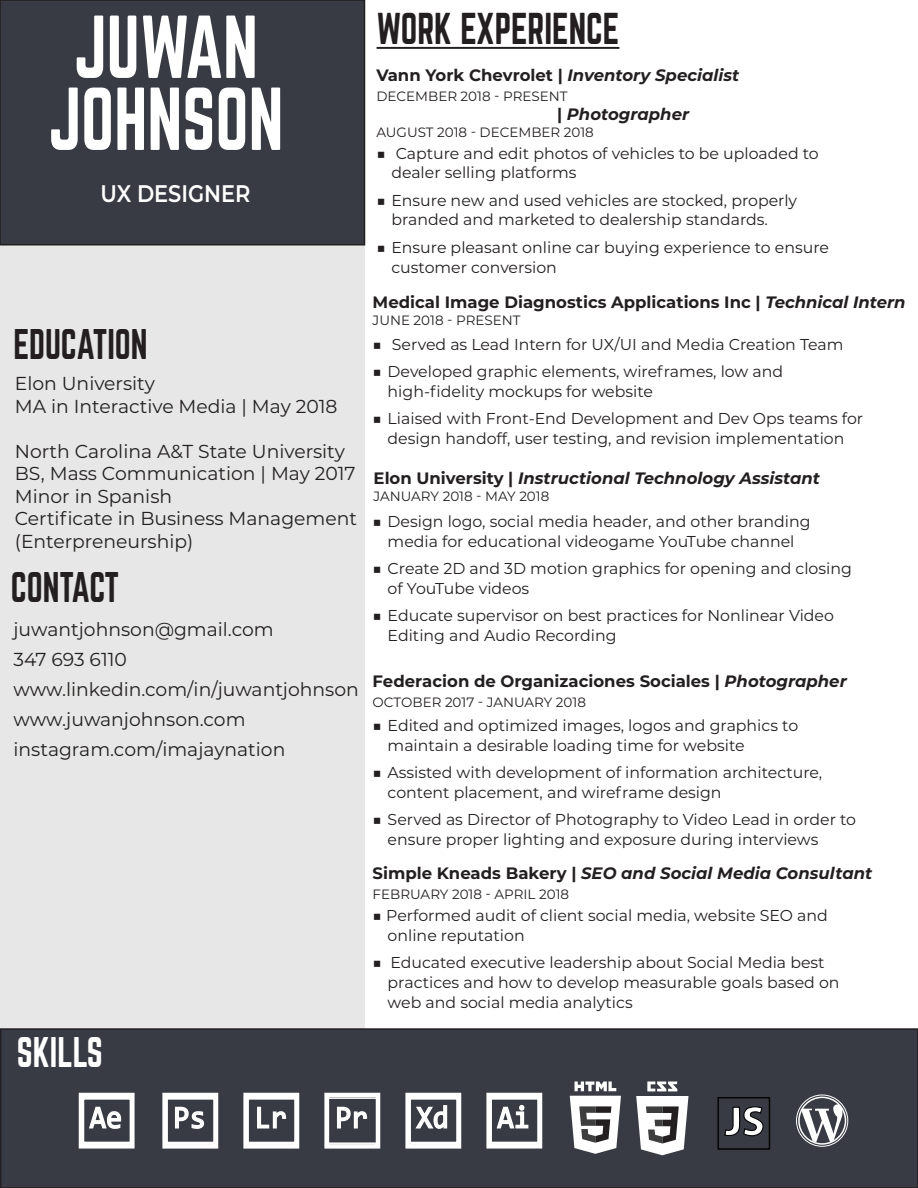
<style>
.page{position:relative;width:918px;height:1188px;background:#fff}
.page>*{position:absolute;margin:0;border:0;box-sizing:border-box;transform-origin:0 0}
.t1{font:78px/72px "Norwester";color:#fff;text-align:center;scale:.85 1}
.t2{font:39px "Norwester";color:#231f20;scale:.85 1}
.t3{font:37.5px "Norwester";color:#231f20;scale:.85 1}
.t4{font:37.5px "Norwester";color:#fff;scale:.85 1}
.t5{font:31.8px "Consolas";letter-spacing:.005em;color:#fff;scale:.92 1}
.t6{font:31.65px "Consolas";color:#fff;scale:.92 1}
.t7{font:600 24px "Montserrat";color:#fff;scale:.87 1}
.t8{font:18.75px/22.5px "Montserrat";color:#231f20}
.t9{font:italic 700 16.5px "Montserrat";color:#231f20}
.t10{font:700 16.5px "Montserrat";color:#231f20}
.t11{font:15.75px/19.8px "Montserrat";color:#231f20}
.t12{font:13.5px "Montserrat";color:#231f20}
.s1{font-style:normal}
.s2{font-style:italic}
</style>
<div class="page">
<div style="left:0;top:0;width:364px;height:1188px;background:#e6e7e6"></div>
<div style="left:1px;top:1029px;width:917px;height:159px;background:#393b44"></div>
<div style="left:0;top:1028px;width:918px;height:160px;border:2px solid #231f20"></div>
<div style="left:0;top:0;width:364px;height:245px;background:#393b44"></div>
<div style="left:0;top:0;width:365px;height:245px;border:2px solid #231f20"></div>
<hr style="left:377px;top:47px;width:242px;height:2px;background:#231f20">
<svg style="left:724px;top:1106px;width:40px;height:31px"></svg>
<div style="left:717px;top:1097px;width:53px;height:53px;border:2px solid #050504"></div>
<svg style="left:802px;top:1104px;width:40px;height:38px"></svg>
<div style="left:798px;top:1097px;width:48px;height:48px;border:2px solid #fff;border-radius:50%"></div>
<div style="left:796px;top:1095px;width:52px;height:52px;border:1px solid #fff;border-radius:50%"></div>
<div style="left:489px;top:1097px;width:51px;height:48px;border:3px solid #fff"></div>
<div style="left:486px;top:1093px;width:56px;height:56px;border:4px solid #fff"></div>
<svg style="left:496px;top:1104px;width:33px;height:25px"></svg>
<div style="left:81px;top:1097px;width:52px;height:48px;border:3px solid #fff"></div>
<div style="left:79px;top:1093px;width:56px;height:56px;border:4px solid #fff"></div>
<svg style="left:89px;top:1106px;width:33px;height:23px"></svg>
<div style="left:408px;top:1097px;width:51px;height:48px;border:3px solid #fff"></div>
<div style="left:405px;top:1093px;width:56px;height:56px;border:4px solid #fff"></div>
<svg style="left:415px;top:1105px;width:33px;height:24px"></svg>
<div style="left:246px;top:1097px;width:51px;height:48px;border:3px solid #fff"></div>
<div style="left:243px;top:1093px;width:56px;height:56px;border:4px solid #fff"></div>
<svg style="left:257px;top:1106px;width:30px;height:23px"></svg>
<div style="left:328px;top:1097px;width:50px;height:47px;border:2px solid #fff"></div>
<div style="left:324px;top:1093px;width:56px;height:56px;border:4px solid #fff"></div>
<svg style="left:337px;top:1106px;width:31px;height:23px"></svg>
<div style="left:165px;top:1097px;width:51px;height:48px;border:3px solid #fff"></div>
<div style="left:162px;top:1093px;width:56px;height:56px;border:4px solid #fff"></div>
<svg style="left:175px;top:1106px;width:30px;height:23px"></svg>
<svg style="left:636px;top:1081px;width:53px;height:74px"></svg>
<svg style="left:570px;top:1082px;width:51px;height:72px"></svg>
<h1 class="t1" style="left:48px;top:14px;width:279px">JUWAN<br>JOHNSON</h1>
<h3 class="t7" style="left:101px;top:177px;width:174px">UX DESIGNER</h3>
<h3 class="t3" style="left:14px;top:326px;width:159px">EDUCATION</h3>
<p class="t8" style="left:15px;top:372px;width:324px">Elon University<br>MA in Interactive Media | May 2018</p>
<p class="t8" style="left:15px;top:439px;width:344px">North Carolina A&amp;T State University<br>BS, Mass Communication | May 2017<br>Minor in Spanish<br>Certificate in Business Management (Enterpreneurship)</p>
<h3 class="t3" style="left:11px;top:569px;width:129px">CONTACT</h3>
<p class="t8" style="left:14px;top:614px;width:347px;line-height:30px">juwantjohnson@gmail.com<br>347 693 6110 www.linkedin.com/in/juwantjohnson www.juwanjohnson.com instagram.com/imajaynation</p>
<h3 class="t4" style="left:17px;top:1034px;width:102px">SKILLS</h3>
<h2 class="t2" style="left:377px;top:10px;width:287px">WORK EXPERIENCE</h2>
<p class="t9" style="left:376px;top:64px;width:364px"><span class="s1">Vann York Chevrolet |</span> Inventory Specialist</p>
<p class="t12" style="left:376px;top:87px;width:193px">DECEMBER 2018 - PRESENT</p>
<p class="t9" style="left:557px;top:102px;width:134px"><span class="s1">|</span> Photographer</p>
<p class="t12" style="left:376px;top:123px;width:219px">AUGUST 2018 - DECEMBER 2018</p>
<p class="t11" style="left:391px;top:143px;width:429px;text-indent:-15px">■ Capture and edit photos of vehicles to be uploaded to dealer selling platforms</p>
<p class="t11" style="left:391px;top:190px;width:407px;text-indent:-15px">■ Ensure new and used vehicles are stocked, properly branded and marketed to dealership standards.</p>
<p class="t11" style="left:391px;top:237px;width:439px;text-indent:-15px">■ Ensure pleasant online car buying experience to ensure customer conversion</p>
<p class="t10" style="left:373px;top:290px;width:534px">Medical Image Diagnostics Applications Inc | <span class="s2">Technical Intern</span></p>
<p class="t12" style="left:373px;top:311px;width:149px">JUNE 2018 - PRESENT</p>
<p class="t11" style="left:373px;top:334px;width:472px">■ Served as Lead Intern for UX/UI and Media Creation Team</p>
<p class="t11" style="left:388px;top:361px;width:397px;text-indent:-15px">■ Developed graphic elements, wireframes, low and high-fidelity mockups for website</p>
<p class="t11" style="left:373px;top:408px;width:492px;text-align:center">■ Liaised with Front-End Development and Dev Ops teams for design handoff, user testing, and revision implementation</p>
<p class="t9" style="left:374px;top:466px;width:448px"><span class="s1">Elon University |</span> Instructional Technology Assistant</p>
<p class="t12" style="left:374px;top:487px;width:177px">JANUARY 2018 - MAY 2018</p>
<p class="t11" style="left:373px;top:511px;width:440px;text-align:center">■ Design logo, social media header, and other branding media for educational videogame YouTube channel</p>
<p class="t11" style="left:388px;top:558px;width:466px;text-indent:-15px">■ Create 2D and 3D motion graphics for opening and closing of YouTube videos</p>
<p class="t11" style="left:388px;top:605px;width:448px;text-indent:-15px">■ Educate supervisor on best practices for Nonlinear Video<br>Editing and Audio Recording</p>
<p class="t10" style="left:373px;top:669px;width:476px">Federacion de Organizaciones Sociales | <span class="s2">Photographer</span></p>
<p class="t12" style="left:373px;top:693px;width:215px">OCTOBER 2017 - JANUARY 2018</p>
<p class="t11" style="left:388px;top:715px;width:412px;text-indent:-15px">■ Edited and optimized images, logos and graphics to maintain a desirable loading time for website</p>
<p class="t11" style="left:388px;top:762px;width:436px;text-indent:-15px">■ Assisted with development of information architecture, content placement, and wireframe design</p>
<p class="t11" style="left:388px;top:809px;width:470px;text-indent:-15px">■ Served as Director of Photography to Video Lead in order to ensure proper lighting and exposure during interviews</p>
<p class="t9" style="left:373px;top:861px;width:501px"><span class="s1">Simple Kneads Bakery |</span> SEO and Social Media Consultant</p>
<p class="t12" style="left:373px;top:885px;width:198px">FEBRUARY 2018 - APRIL 2018</p>
<p class="t11" style="left:388px;top:905px;width:442px;text-indent:-15px">■ Performed audit of client social media, website SEO and online reputation</p>
<p class="t11" style="left:388px;top:952px;width:453px;text-indent:-15px">■ Educated executive leadership about Social Media best practices and how to develop measurable goals based on web and social media analytics</p>
<h3 class="t6" style="left:90px;top:1096px;width:37px">Ae</h3>
<h3 class="t5" style="left:173px;top:1096px;width:37px">Ps</h3>
<h3 class="t5" style="left:254px;top:1096px;width:37px">Lr</h3>
<h3 class="t5" style="left:335px;top:1096px;width:37px">Pr</h3>
<h3 class="t5" style="left:416px;top:1096px;width:37px">Xd</h3>
<h3 class="t6" style="left:497px;top:1096px;width:37px">Ai</h3>
</div>
